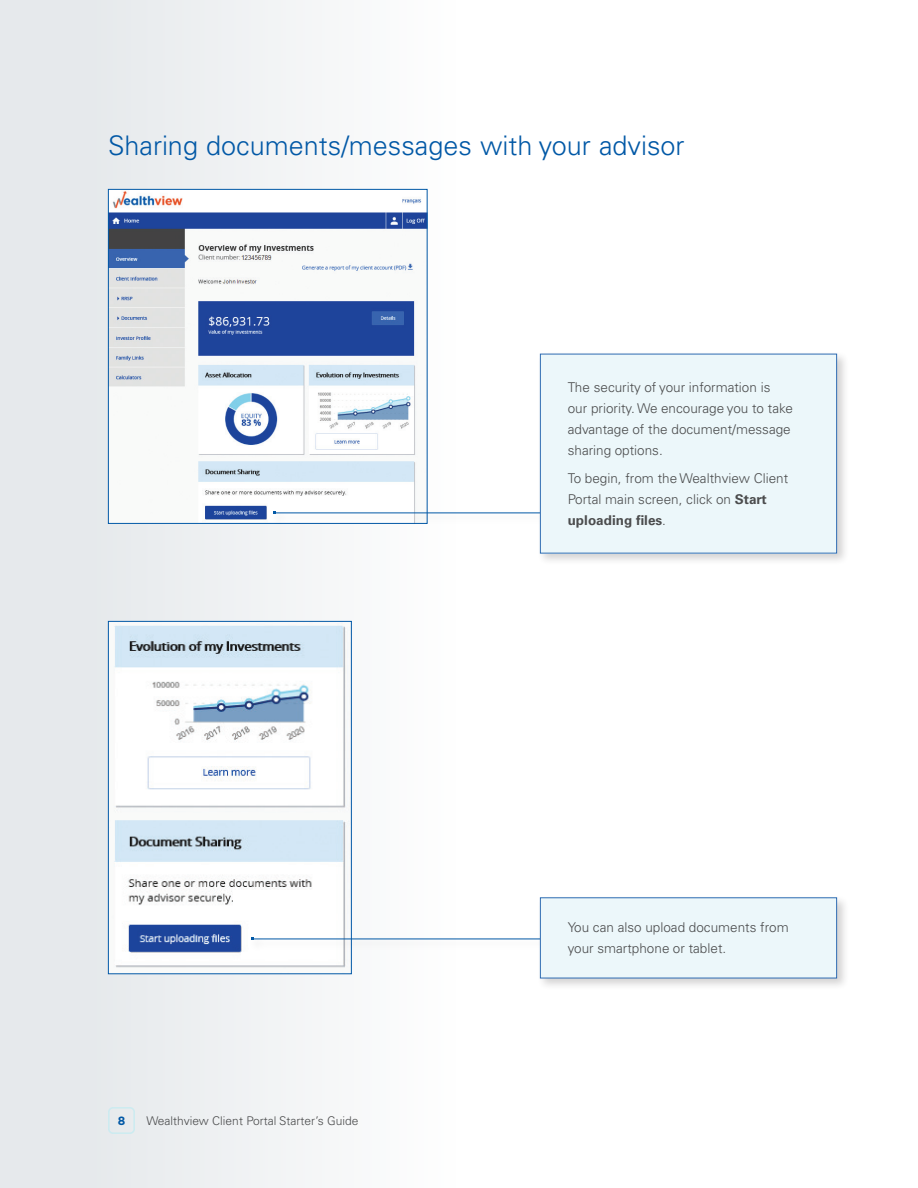
<style>
.page{position:relative;width:918px;height:1188px;background:#fff}
.page>*{position:absolute;margin:0;border:0;box-sizing:border-box;transform-origin:0 0}
.t1{font:300 27px "Univers LT Pro 45";color:#0158a6}
.p_-_body{font:300 13.5px/21px "Univers LT Pro 45";color:#4b4c4d}
.t2{font:300 12px "Univers LT Pro 45";color:#4b4c4d}
.t3{font:700 12px "Gotham";color:#0158a6}
.s1{font-family:"Univers LT Pro 65";font-weight:700}
</style>
<div class="page">
<div style="left:0;top:0;width:456px;height:1188px;background:linear-gradient(to right,#e2e5e9,#fdfdfd)"></div>
<svg style="left:108px;top:1107px;width:27px;height:27px"></svg>
<img style="left:110px;top:191px;width:316px;height:331px">
<div style="left:108px;top:189px;width:320px;height:335px;border:1px solid #0158a6"></div>
<div style="left:270px;top:509px;width:289px;height:18px;background:#231f20;opacity:.2"></div>
<hr style="left:274px;top:513px;width:274px;height:1px;background:#0158a6">
<img style="left:110px;top:623px;width:240px;height:349px">
<div style="left:108px;top:621px;width:244px;height:353px;border:1px solid #0158a6"></div>
<div style="left:248px;top:935px;width:311px;height:18px;background:#231f20;opacity:.2"></div>
<hr style="left:252px;top:939px;width:296px;height:1px;background:#0158a6">
<div style="left:537px;top:351px;width:313px;height:215px;background:#231f20;opacity:.2"></div>
<div style="left:540px;top:354px;width:297px;height:199px;background:#ecf7fa"></div>
<div style="left:540px;top:354px;width:297px;height:200px;border:1px solid #2f6cb2"></div>
<div style="left:537px;top:894px;width:313px;height:97px;background:#231f20;opacity:.2"></div>
<div style="left:540px;top:898px;width:297px;height:80px;background:#ecf7fa"></div>
<div style="left:540px;top:897px;width:297px;height:81px;border:1px solid #2f6cb2"></div>
<h2 class="t1" style="left:108px;top:127px;width:578px">Sharing documents/messages with your advisor</h2>
<p class="p_-_body" style="left:568px;top:376px;width:227px">The security of your information is our priority. We encourage you to take advantage of the document/message sharing options.</p>
<p class="p_-_body" style="left:568px;top:467px;width:222px">To begin, from the Wealthview Client<br>Portal main screen, click on <span class="s1">Start uploading files</span>.</p>
<p class="t3" style="left:118px;top:1113px;width:9px">8</p>
<p class="t2" style="left:146px;top:1113px;width:214px">Wealthview Client Portal Starter’s Guide</p>
<p class="p_-_body" style="left:568px;top:917px;width:223px">You can also upload documents from your smartphone or tablet.</p>
</div>
